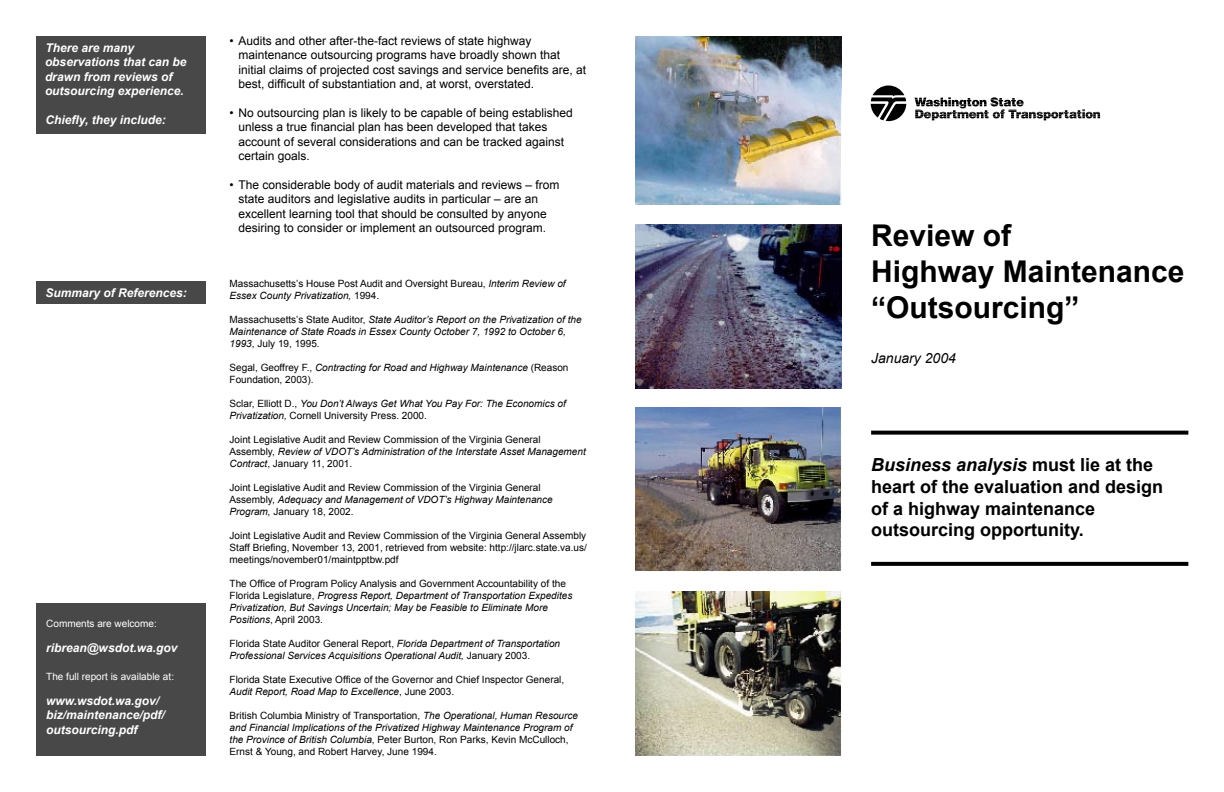
<style>
.page{position:relative;width:1224px;height:792px;background:#fff}
.page>*{position:absolute;margin:0;border:0;box-sizing:border-box;transform-origin:0 0}
.Body_Text{font:700 30px/36px "Arial";color:#000}
.t1{font:700 18px/21.6px "Arial";color:#000}
.t2{font:italic 14px "Arial";color:#000}
.t3{font:12px/14.4px "Arial";color:#000}
.Body_Text_2{font:italic 700 12px/14.4px "Arial";color:#fff}
.t4{font:italic 10px/12px "Arial";color:#000}
.heading_1{font:10px/12px "Arial";color:#000}
.t5{font:10px "Arial";color:#fff}
.s1{font-style:italic}
.s2{font-style:normal}
</style>
<div class="page">
<img style="left:636px;top:36px;width:206px;height:168px">
<img style="left:636px;top:224px;width:206px;height:164px">
<img style="left:636px;top:408px;width:206px;height:164px">
<img style="left:636px;top:592px;width:206px;height:164px">
<svg style="left:915px;top:97px;width:185px;height:23px"></svg>
<svg style="left:871px;top:86px;width:35px;height:35px"></svg>
<svg style="left:871px;top:431px;width:317px;height:4px"></svg>
<svg style="left:871px;top:562px;width:317px;height:4px"></svg>
<div style="left:36px;top:603px;width:170px;height:153px;background:#484848"></div>
<div style="left:36px;top:36px;width:170px;height:98px;background:#484848"></div>
<div style="left:36px;top:281px;width:170px;height:23px;background:#484848"></div>
<p class="Body_Text_2" style="left:45px;top:40px;width:143px">There are many observations that can be drawn from reviews of outsourcing experience.</p>
<p class="Body_Text_2" style="left:45px;top:112px;width:122px">Chiefly, they include:</p>
<p class="Body_Text_2" style="left:45px;top:285px;width:143px">Summary of References:</p>
<p class="t5" style="left:46px;top:618px;width:112px">Comments are welcome:</p>
<p class="Body_Text_2" style="left:46px;top:640px;width:133px">ribrean@wsdot.wa.gov</p>
<p class="t5" style="left:46px;top:671px;width:129px">The full report is available at:</p>
<p class="Body_Text_2" style="left:46px;top:693px;width:120px">www.wsdot.wa.gov/ biz/maintenance/pdf/ outsourcing.pdf</p>
<p class="t3" style="left:239px;top:33px;width:349px;text-indent:-9px">• Audits and other after-the-fact reviews of state highway maintenance outsourcing programs have broadly shown that initial claims of projected cost savings and service benefits are, at best, difficult of substantiation and, at worst, overstated.</p>
<p class="t3" style="left:239px;top:105px;width:336px;text-indent:-9px">• No outsourcing plan is likely to be capable of being established unless a true financial plan has been developed that takes account of several considerations and can be tracked against certain goals.</p>
<p class="t3" style="left:239px;top:177px;width:322px;text-indent:-9px">• The considerable body of audit materials and reviews – from state auditors and legislative audits in particular – are an excellent learning tool that should be consulted by anyone desiring to consider or implement an outsourced program.</p>
<p class="heading_1" style="left:230px;top:278px;width:338px">Massachusetts’s House Post Audit and Oversight Bureau, <span class="s1">Interim Review of<br>Essex County Privatization,</span> 1994.</p>
<p class="t4" style="left:230px;top:314px;width:354px"><span class="s2">Massachusetts’s State Auditor,</span> State Auditor’s Report on the Privatization of the<br>Maintenance of State Roads in Essex County October 7, 1992 to October 6,<br>1993<span class="s2">, July 19, 1995.</span></p>
<p class="heading_1" style="left:230px;top:362px;width:340px">Segal, Geoffrey F., <span class="s1">Contracting for Road and Highway Maintenance</span> (Reason<br>Foundation, 2003).</p>
<p class="t4" style="left:230px;top:398px;width:338px"><span class="s2">Sclar, Elliott D.,</span> You Don’t Always Get What You Pay For: The Economics of<br>Privatization, <span class="s2">Cornell University Press. 2000.</span></p>
<p class="heading_1" style="left:230px;top:434px;width:358px">Joint Legislative Audit and Review Commission of the Virginia General<br>Assembly, <span class="s1">Review of VDOT’s Administration of the Interstate Asset Management<br>Contract</span>, January 11, 2001.</p>
<p class="heading_1" style="left:230px;top:482px;width:325px">Joint Legislative Audit and Review Commission of the Virginia General<br>Assembly, <span class="s1">Adequacy and Management of VDOT’s Highway Maintenance<br>Program,</span> January 18, 2002.</p>
<p class="heading_1" style="left:230px;top:530px;width:359px;text-align:justify">Joint Legislative Audit and Review Commission of the Virginia General Assembly Staff Briefing, November 13, 2001, retrieved from website: http://jlarc.state.va.us/ meetings/november01/maintpptbw.pdf</p>
<p class="t4" style="left:230px;top:578px;width:344px"><span class="s2">The Office of Program Policy Analysis and Government Accountability of the Florida Legislature,</span> Progress Report, Department of Transportation Expedites Privatization, But Savings Uncertain; May be Feasible to Eliminate More Positions<span class="s2">, April 2003.</span></p>
<p class="t4" style="left:230px;top:638px;width:332px"><span class="s2">Florida State Auditor General Report,</span> Florida Department of Transportation<br>Professional Services Acquisitions Operational Audit, <span class="s2">January 2003.</span></p>
<p class="heading_1" style="left:230px;top:674px;width:336px">Florida State Executive Office of the Governor and Chief Inspector General,<br><span class="s1">Audit Report, Road Map to Excellence</span>, June 2003.</p>
<p class="t4" style="left:230px;top:710px;width:350px"><span class="s2">British Columbia Ministry of Transportation,</span> The Operational, Human Resource and Financial Implications of the Privatized Highway Maintenance Program of the Province of British Columbia<span class="s2">, Peter Burton, Ron Parks, Kevin McCulloch, Ernst &amp; Young, and Robert Harvey, June 1994.</span></p>
<p class="Body_Text" style="left:871px;top:217px;width:142px">Review of</p>
<p class="Body_Text" style="left:871px;top:253px;width:315px">Highway Maintenance “Outsourcing”</p>
<p class="t2" style="left:871px;top:351px;width:86px">January 2004</p>
<p class="t1" style="left:871px;top:454px;width:294px"><span class="s1">Business analysis</span> must lie at the heart of the evaluation and design</p>
<p class="t1" style="left:871px;top:497px;width:226px">of a highway maintenance outsourcing opportunity.</p>
</div>
